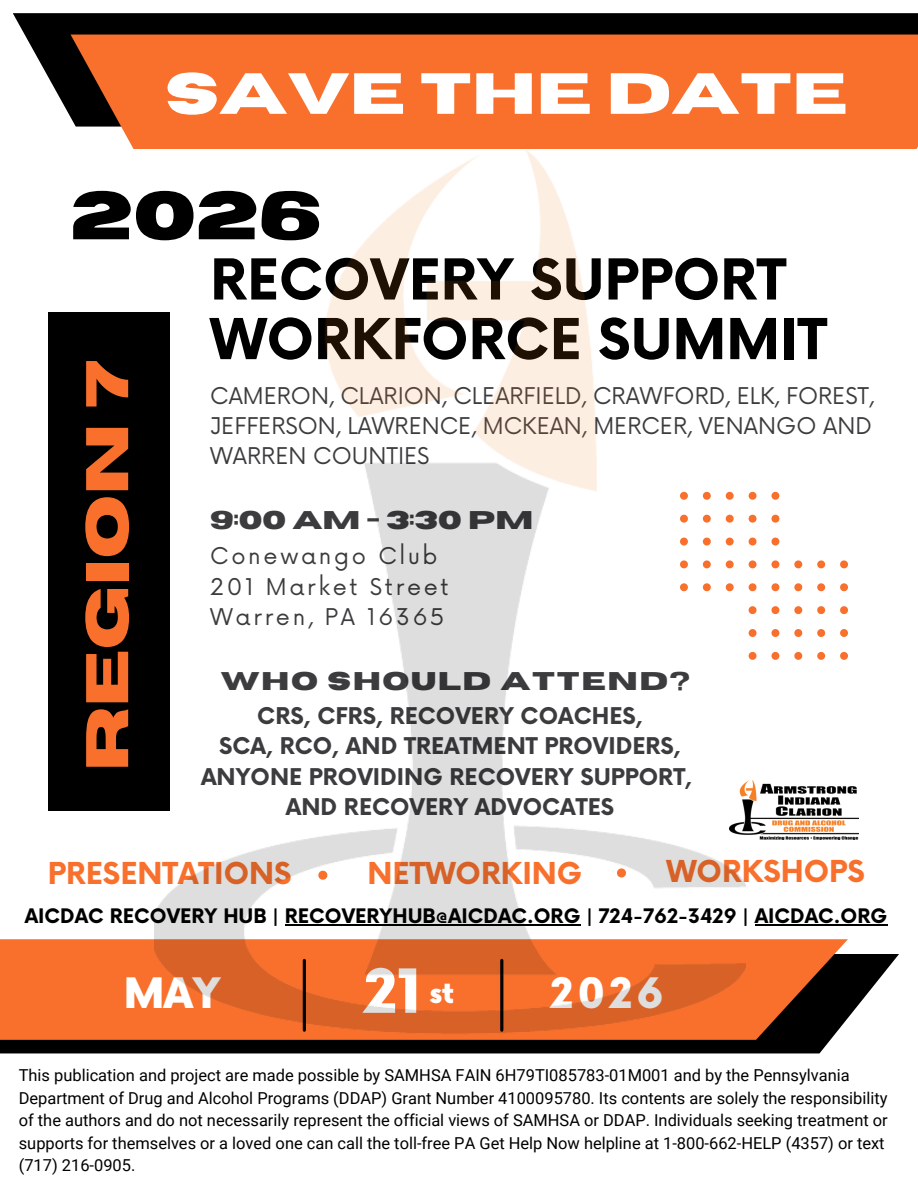
<style>
.page{position:relative;width:918px;height:1188px;background:#fff}
.page>*{position:absolute;margin:0;border:0;box-sizing:border-box;transform-origin:0 0}
.t1{font:700 67.8px "Horizon";color:#000}
.t2{font:700 60px "Horizon";color:#f8702c}
.t3{font:900 59.25px "Now";color:#fff}
.t4{font:700 57.9px "Horizon";color:#fff}
.t5{font:700 54.9px/59.7px "Now";color:#000}
.t6{font:900 40.95px "Now";letter-spacing:.1em;color:#fff}
.t7{font:700 29.4px "Now";color:#f8702c}
.t8{font:700 25.5px "Horizon";letter-spacing:.06em;color:#3c3b3d}
.t9{font:700 22.5px "Now";color:#3c3b3d}
.t10{font:22.5px/30.3px "Now";color:#3c3b3d;text-align:justify}
.t11{font:22.5px "Now";letter-spacing:.12em;color:#3c3b3d}
.t12{font:700 19.5px "Now";color:#000}
.t13{font:16.5px/22.5px "Roboto";color:#000}
</style>
<div class="page">
<svg style="left:13px;top:13px;width:905px;height:105px;background:#252221"></svg>
<svg style="left:0;top:954px;width:899px;height:99px;fill:#000"></svg>
<div style="left:71px;top:35px;width:847px;height:114px;background:#f8702c"></div>
<svg style="left:0;top:939px;width:848px;height:101px;background:#cf5f27"></svg>
<svg style="left:749px;top:492px;width:8px;height:8px"></svg>
<svg style="left:771px;top:492px;width:8px;height:8px"></svg>
<svg style="left:749px;top:515px;width:8px;height:8px"></svg>
<svg style="left:771px;top:515px;width:8px;height:8px"></svg>
<svg style="left:749px;top:538px;width:8px;height:7px"></svg>
<svg style="left:771px;top:538px;width:8px;height:7px"></svg>
<svg style="left:749px;top:560px;width:8px;height:8px"></svg>
<svg style="left:771px;top:560px;width:8px;height:8px"></svg>
<svg style="left:794px;top:560px;width:8px;height:8px"></svg>
<svg style="left:817px;top:560px;width:8px;height:8px"></svg>
<svg style="left:840px;top:560px;width:8px;height:8px"></svg>
<svg style="left:749px;top:583px;width:8px;height:8px"></svg>
<svg style="left:771px;top:583px;width:8px;height:8px"></svg>
<svg style="left:794px;top:583px;width:8px;height:8px"></svg>
<svg style="left:817px;top:583px;width:8px;height:8px"></svg>
<svg style="left:840px;top:583px;width:8px;height:8px"></svg>
<svg style="left:749px;top:606px;width:8px;height:8px"></svg>
<svg style="left:771px;top:606px;width:8px;height:8px"></svg>
<svg style="left:794px;top:606px;width:8px;height:8px"></svg>
<svg style="left:817px;top:606px;width:8px;height:8px"></svg>
<svg style="left:840px;top:606px;width:8px;height:8px"></svg>
<svg style="left:749px;top:629px;width:8px;height:8px"></svg>
<svg style="left:771px;top:629px;width:8px;height:8px"></svg>
<svg style="left:794px;top:629px;width:8px;height:8px"></svg>
<svg style="left:817px;top:629px;width:8px;height:8px"></svg>
<svg style="left:840px;top:629px;width:8px;height:8px"></svg>
<svg style="left:749px;top:652px;width:8px;height:7px"></svg>
<svg style="left:771px;top:652px;width:8px;height:7px"></svg>
<svg style="left:794px;top:652px;width:8px;height:7px"></svg>
<svg style="left:817px;top:652px;width:8px;height:7px"></svg>
<svg style="left:840px;top:652px;width:8px;height:7px"></svg>
<div style="left:48px;top:312px;width:122px;height:498px;background:#000"></div>
<img style="left:745px;top:781px;width:113px;height:58px">
<hr style="left:755px;top:924px;width:132px;height:1px;background:#000">
<img style="left:155px;top:150px;width:590px;height:904px">
<h2 class="t4" style="left:165px;top:65px;width:684px">SAVE THE DATE</h2>
<h1 class="t1" style="left:71px;top:183px;width:253px">2026</h1>
<h3 class="t2" style="left:78px;top:771px;width:414px;rotate:-90deg">Region 7</h3>
<h2 class="t5" style="left:210px;top:253px;width:618px">RECOVERY SUPPORT<br>WORKFORCE SUMMIT</h2>
<p class="t10" style="left:210px;top:381px;width:665px">CAMERON, CLARION, CLEARFIELD, CRAWFORD, ELK, FOREST, JEFFERSON, LAWRENCE, MCKEAN, MERCER, VENANGO AND WARREN COUNTIES</p>
<p class="t8" style="left:210px;top:507px;width:325px">9:00 AM - 3:30 PM</p>
<p class="t11" style="left:210px;top:544px;width:229px">Conewango Club</p>
<p class="t11" style="left:210px;top:574px;width:240px">201 Market Street</p>
<p class="t11" style="left:210px;top:604px;width:236px">Warren, PA 16365</p>
<p class="t8" style="left:221px;top:668px;width:471px">WHO SHOULD ATTEND?</p>
<p class="t9" style="left:257px;top:704px;width:387px">CRS, CFRS, RECOVERY COACHES,</p>
<p class="t9" style="left:219px;top:734px;width:463px">SCA, RCO, AND TREATMENT PROVIDERS,</p>
<p class="t9" style="left:201px;top:765px;width:493px">ANYONE PROVIDING RECOVERY SUPPORT,</p>
<p class="t9" style="left:286px;top:795px;width:330px">AND RECOVERY ADVOCATES</p>
<h5 class="t7" style="left:48px;top:858px;width:245px">PRESENTATIONS</h5>
<p class="t7" style="left:368px;top:858px;width:216px">NETWORKING</p>
<p class="t7" style="left:666px;top:856px;width:200px">WORKSHOPS</p>
<p class="t12" style="left:25px;top:906px;width:864px">AICDAC RECOVERY HUB | RECOVERYHUB@AICDAC.ORG | 724-762-3429 | AICDAC.ORG</p>
<h3 class="t6" style="left:123px;top:971px;width:99px">MAY</h3>
<h3 class="t3" style="left:364px;top:960px;width:91px">21 <sup>st</sup></h3>
<h3 class="t6" style="left:551px;top:971px;width:115px">2026</h3>
<p class="t13" style="left:19px;top:1064px;width:870px">This publication and project are made possible by SAMHSA FAIN 6H79TI085783-01M001 and by the Pennsylvania Department of Drug and Alcohol Programs (DDAP) Grant Number 4100095780. Its contents are solely the responsibility of the authors and do not necessarily represent the official views of SAMHSA or DDAP. Individuals seeking treatment or supports for themselves or a loved one can call the toll-free PA Get Help Now helpline at 1-800-662-HELP (4357) or text (717) 216-0905.</p>
</div>
